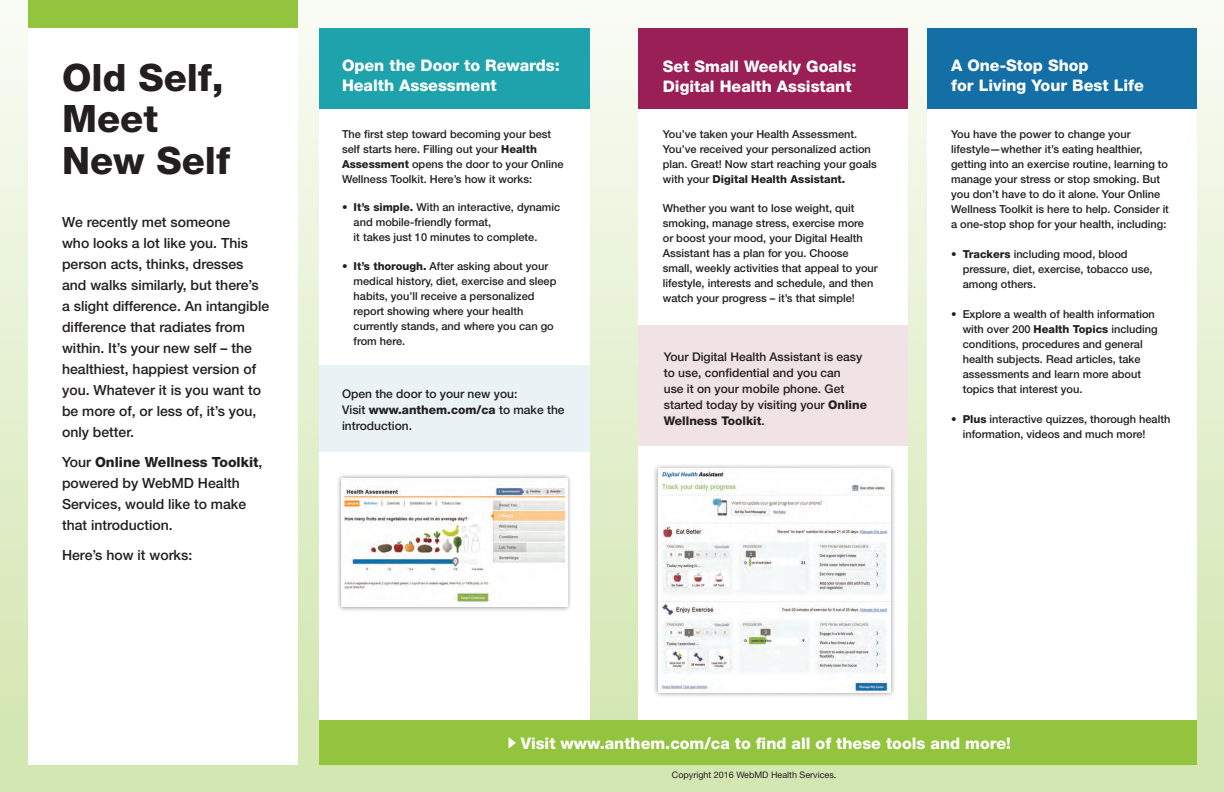
<style>
.page{position:relative;width:1224px;height:792px;background:#fff}
.page>*{position:absolute;margin:0;border:0;box-sizing:border-box;transform-origin:0 0}
.t1{font:800 37.8px/41.5px "Helvetica Neue LT Pro";color:#231f20}
.t2{font:800 16px/20px "Helvetica Neue LT Pro";color:#fff}
.t3{font:500 14px/21px "Helvetica Neue LT Pro";color:#231f20}
.t4{font:500 12px/16px "Helvetica Neue LT Pro";color:#231f20}
.t5{font:500 11px/15px "Helvetica Neue LT Pro";color:#231f20}
.t6{font:9px "Helvetica Neue LT Pro";color:#231f20}
.s1{font-weight:800}
</style>
<div class="page">
<div style="left:0;top:0;width:1224px;height:792px;background:linear-gradient(to bottom,#f8faf4,#d1e6ad)"></div>
<div style="left:320px;top:29px;width:270px;height:736px;background:#fff"></div>
<div style="left:927px;top:29px;width:270px;height:736px;background:#fff"></div>
<div style="left:638px;top:29px;width:270px;height:736px;background:#fff"></div>
<div style="left:28px;top:0;width:270px;height:29px;background:#92c43d"></div>
<div style="left:28px;top:29px;width:270px;height:736px;background:#fff"></div>
<div style="left:927px;top:29px;width:270px;height:80px;background:#146fa7"></div>
<div style="left:638px;top:325px;width:270px;height:121px;background:#f1e2e5"></div>
<div style="left:320px;top:365px;width:270px;height:87px;background:#e9f2f4"></div>
<div style="left:320px;top:29px;width:270px;height:80px;background:#1ea3ad"></div>
<div style="left:638px;top:29px;width:270px;height:80px;background:#9b1f57"></div>
<div style="left:337px;top:473px;width:235px;height:139px;background:#231f20;opacity:.5"></div>
<img style="left:342px;top:478px;width:225px;height:129px">
<div style="left:653px;top:463px;width:243px;height:235px;background:#231f20;opacity:.5"></div>
<img style="left:658px;top:469px;width:232px;height:224px">
<div style="left:320px;top:720px;width:877px;height:45px;background:#92c43d"></div>
<svg style="left:509px;top:737px;width:7px;height:12px"></svg>
<p class="t2" style="left:342px;top:55px;width:219px">Open the Door to Rewards:<br>Health Assessment</p>
<p class="t5" style="left:342px;top:126px;width:223px">The first step toward becoming your best self starts here. Filling out your <span class="s1">Health Assessment</span> opens the door to your Online Wellness Toolkit. Here’s how it works:</p>
<p class="t5" style="left:354px;top:200px;width:208px;text-indent:-12px">• <span class="s1">It’s simple.</span> With an interactive, dynamic and mobile-friendly format,<br>it takes just 10 minutes to complete.</p>
<p class="t5" style="left:354px;top:258px;width:204px;text-indent:-12px">• <span class="s1">It’s thorough.</span> After asking about your medical history, diet, exercise and sleep habits, you’ll receive a personalized report showing where your health currently stands, and where you can go from here.</p>
<p class="t1" style="left:62px;top:57px;width:170px">Old Self,<br>Meet<br>New Self</p>
<p class="t2" style="left:951px;top:55px;width:194px">A One-Stop Shop<br>for Living Your Best Life</p>
<p class="t2" style="left:663px;top:56px;width:195px">Set Small Weekly Goals:<br>Digital Health Assistant</p>
<p class="t5" style="left:663px;top:127px;width:215px">You’ve taken your Health Assessment.<br>You’ve received your personalized action plan. Great! Now start reaching your goals with your <span class="s1">Digital Health Assistant.</span></p>
<p class="t5" style="left:663px;top:200px;width:217px">Whether you want to lose weight, quit smoking, manage stress, exercise more<br>or boost your mood, your Digital Health Assistant has a plan for you. Choose small, weekly activities that appeal to your lifestyle, interests and schedule, and then watch your progress – it’s that simple!</p>
<p class="t5" style="left:951px;top:126px;width:219px">You have the power to change your lifestyle—whether it’s eating healthier, getting into an exercise routine, learning to manage your stress or stop smoking. But you don’t have to do it alone. Your Online Wellness Toolkit is here to help. Consider it a one-stop shop for your health, including:</p>
<p class="t5" style="left:963px;top:246px;width:191px;text-indent:-12px">• <span class="s1">Trackers</span> including mood, blood pressure, diet, exercise, tobacco use, among others.</p>
<p class="t5" style="left:963px;top:306px;width:197px;text-indent:-12px">• Explore a wealth of health information with over 200 <span class="s1">Health Topics</span> including conditions, procedures and general health subjects. Read articles, take assessments and learn more about topics that interest you.</p>
<p class="t5" style="left:963px;top:411px;width:209px;text-indent:-12px">• <span class="s1">Plus</span> interactive quizzes, thorough health information, videos and much more!</p>
<p class="t3" style="left:62px;top:211px;width:209px">We recently met someone<br>who looks a lot like you. This person acts, thinks, dresses and walks similarly, but there’s a slight difference. An intangible difference that radiates from within. It’s your new self – the healthiest, happiest version of you. Whatever it is you want to be more of, or less of, it’s you, only better.</p>
<p class="t3" style="left:62px;top:451px;width:202px">Your <span class="s1">Online Wellness Toolkit</span>, powered by WebMD Health<br>Services, would like to make that introduction.</p>
<p class="t3" style="left:62px;top:544px;width:132px">Here’s how it works:</p>
<p class="t4" style="left:664px;top:348px;width:205px">Your Digital Health Assistant is easy to use, confidential and you can<br>use it on your mobile phone. Get started today by visiting your <span class="s1">Online<br>Wellness Toolkit</span>.</p>
<p class="t4" style="left:342px;top:385px;width:224px">Open the door to your new you:<br>Visit <span class="s1">www.anthem.com/ca</span> to make the introduction.</p>
<p class="t2" style="left:521px;top:733px;width:491px">Visit www.anthem.com/ca to find all of these tools and more!</p>
<p class="t6" style="left:672px;top:770px;width:166px">Copyright 2016 WebMD Health Services.</p>
</div>
